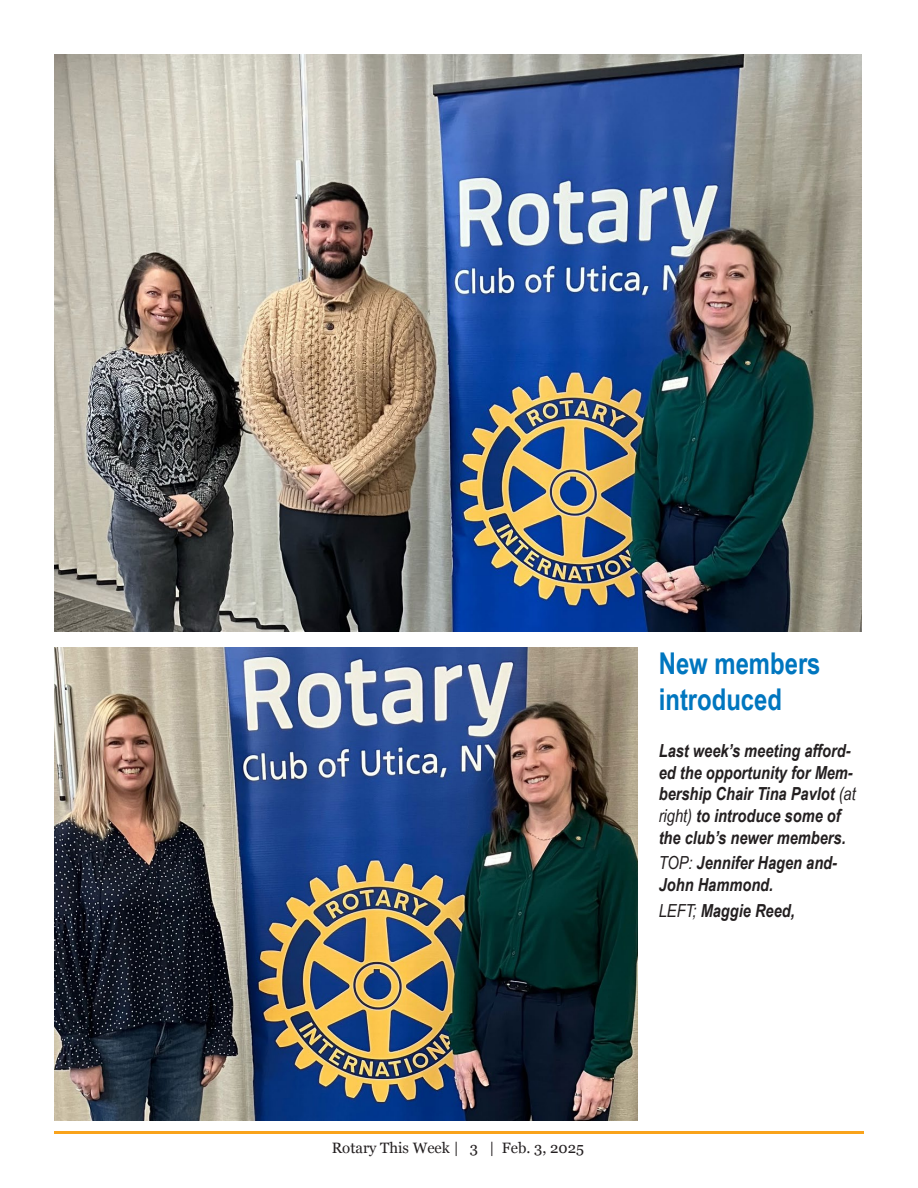
<style>
.page{position:relative;width:918px;height:1188px;background:#fff}
.page>*{position:absolute;margin:0;border:0;box-sizing:border-box;transform-origin:0 0}
.t1{font:700 30px/36px "Arial Narrow";color:#0076bf}
.t2{font:italic 700 18px/21.6px "Arial Narrow";color:#231f20}
.t3{font:15px "Georgia";color:#231f20}
.s1{font-weight:400}
</style>
<div class="page">
<hr style="left:54px;top:1131px;width:810px;height:3px;background:#f9a31b">
<img style="left:54px;top:54px;width:808px;height:578px">
<img style="left:54px;top:648px;width:583px;height:472px">
<h1 class="t1" style="left:659px;top:644px;width:163px">New members introduced</h1>
<p class="t2" style="left:659px;top:739px;width:199px">Last week’s meeting afford&shy;ed the opportunity for Mem&shy;bership Chair Tina Pavlot <span class="s1">(at right)</span> to introduce some of the club’s newer members.</p>
<p class="t2" style="left:659px;top:851px;width:180px"><span class="s1">TOP:</span> Jennifer Hagen and-<br>John Hammond.</p>
<p class="t2" style="left:659px;top:899px;width:138px"><span class="s1">LEFT;</span> Maggie Reed,</p>
<p class="t3" style="left:332px;top:1137px;width:254px">Rotary This Week | 3 | Feb. 3, 2025</p>
</div>
